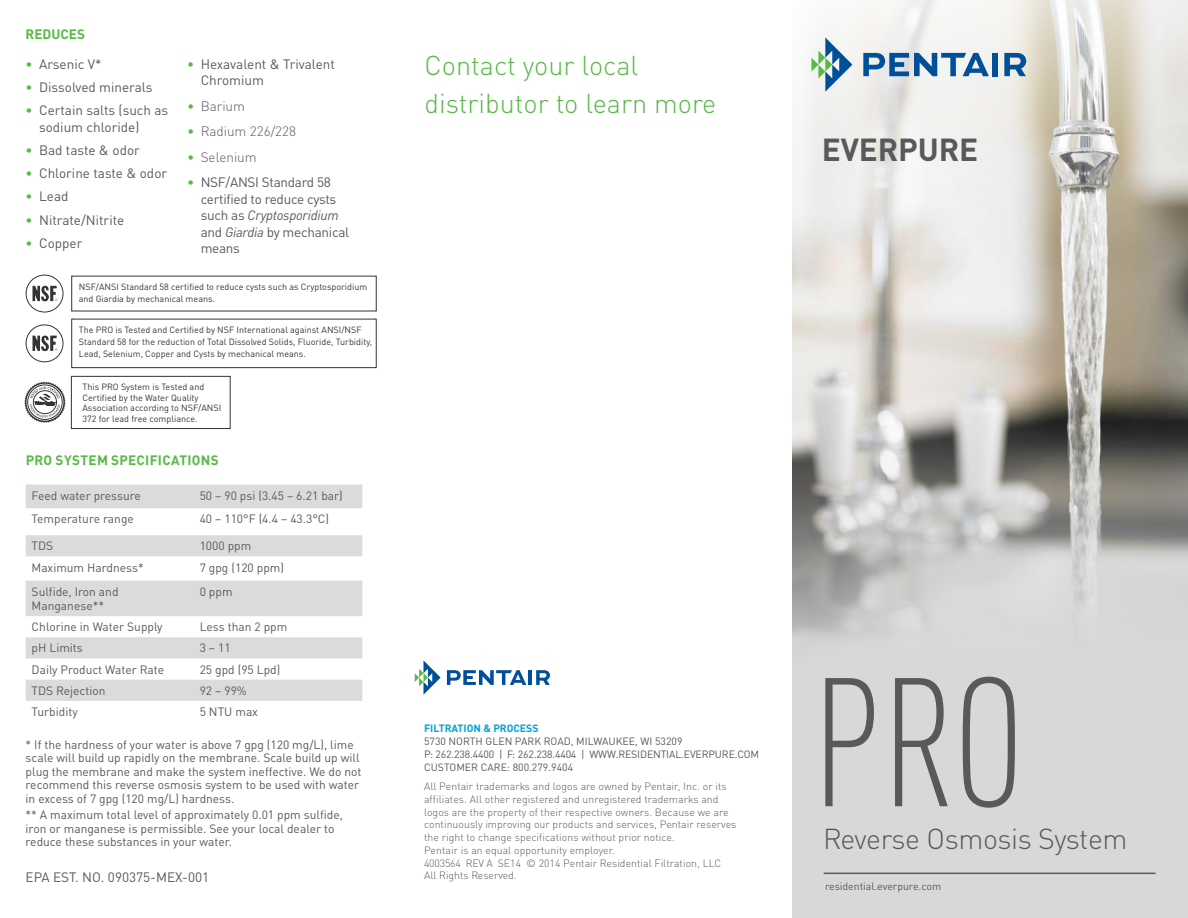
<style>
.page{position:relative;width:1188px;height:918px;background:#fff}
.page>*{position:absolute;margin:0;border:0;box-sizing:border-box;transform-origin:0 0}
.Main_Head{font:300 condensed 180px "DIN Pro";color:#58595b}
.Main_Head-2{font:700 31.5px "DIN Pro";letter-spacing:-.005em;color:#58595b}
.Main_Head-3{font:300 28.5px "DIN Pro";letter-spacing:-.015em;color:#58595b}
.Body{font:300 27px/38.2px "DIN Pro";color:#58b947}
.BODY_COPY{font:13.5px/16.5px "DIN Pro";color:#58595b}
.BODY_COPY-2{font:13.5px/16.5px "DIN Pro";letter-spacing:-.02em;color:#58595b}
.t1{font:300 13.5px "DIN Pro";color:#58595b}
.H2-_HEADING{font:700 13.5px "DIN Pro";letter-spacing:.025em;color:#58b947}
.blue_no_line{font:700 13.5px "DIN Pro";color:#58b947}
.EV_Chart_Footnotes{font:12px/13.5px "DIN Pro";color:#58595b}
.t2{font:300 10.5px/12.8px "DIN Pro";letter-spacing:.005em;color:#58595b}
.Body-2{font:10.5px/12.8px "DIN Pro";color:#58595b}
.t3{font:700 10.5px "DIN Pro";color:#00a3d8}
.t4{font:9px/12px "DIN Pro";color:#000}
.s1{color:#58b947}
.s2{font-style:italic}
</style>
<div class="page">
<img style="left:792px;top:127px;width:396px;height:285px">
<svg style="left:793px;top:0;width:395px;height:337px"></svg>
<svg style="left:415px;top:660px;width:26px;height:35px"></svg>
<svg style="left:447px;top:670px;width:79px;height:15px"></svg>
<hr style="left:529px;top:670px;width:3px;height:15px;background:#004f9a">
<svg style="left:536px;top:670px;width:14px;height:15px"></svg>
<svg style="left:811px;top:37px;width:41px;height:55px"></svg>
<svg style="left:863px;top:53px;width:126px;height:23px"></svg>
<div style="left:993px;top:53px;width:5px;height:23px;background:#004f9a"></div>
<svg style="left:1004px;top:53px;width:22px;height:23px"></svg>
<div style="left:792px;top:671px;width:396px;height:247px;background:#d8d8d8"></div>
<svg style="left:792px;top:412px;width:396px;height:259px;background:#b5b5b3"></svg>
<hr style="left:824px;top:873px;width:332px;height:1px;background:#58595b">
<svg style="left:854px;top:90px;width:75px;height:162px"></svg>
<svg style="left:26px;top:484px;width:336px;height:217px;fill:#dadbdc"></svg>
<div style="left:26px;top:324px;width:37px;height:38px;border:1px solid #000;border-radius:50%"></div>
<svg style="left:33px;top:336px;width:24px;height:15px"></svg>
<div style="left:26px;top:275px;width:37px;height:38px;border:1px solid #000;border-radius:50%"></div>
<svg style="left:33px;top:286px;width:24px;height:16px"></svg>
<div style="left:71px;top:376px;width:160px;height:53px;border:1px solid #000"></div>
<svg style="left:24px;top:381px;width:42px;height:42px"></svg>
<p class="blue_no_line" style="left:26px;top:23px;width:61px">REDUCES</p>
<p class="BODY_COPY" style="left:26px;top:54px;width:77px"><span class="s1">•</span> Arsenic V*</p>
<p class="BODY_COPY" style="left:26px;top:77px;width:128px"><span class="s1">•</span> Dissolved minerals</p>
<p class="BODY_COPY" style="left:39px;top:101px;width:131px;text-indent:-14px"><span class="s1">•</span> Certain salts (such as sodium chloride)</p>
<p class="BODY_COPY" style="left:26px;top:140px;width:116px"><span class="s1">•</span> Bad taste &amp; odor</p>
<p class="BODY_COPY" style="left:26px;top:164px;width:143px"><span class="s1">•</span> Chlorine taste &amp; odor</p>
<p class="BODY_COPY" style="left:26px;top:187px;width:44px"><span class="s1">•</span> Lead</p>
<p class="BODY_COPY" style="left:26px;top:210px;width:100px"><span class="s1">•</span> Nitrate/Nitrite</p>
<p class="BODY_COPY" style="left:26px;top:233px;width:58px"><span class="s1">•</span> Copper</p>
<p class="BODY_COPY" style="left:201px;top:55px;width:136px;text-indent:-13px"><span class="s1">•</span> Hexavalent &amp; Trivalent<br>Chromium</p>
<p class="t1" style="left:187px;top:96px;width:59px"><span class="s1">•</span> Barium</p>
<p class="t1" style="left:187px;top:121px;width:110px"><span class="s1">•</span> Radium 226/228</p>
<p class="t1" style="left:187px;top:147px;width:71px"><span class="s1">•</span> Selenium</p>
<p class="BODY_COPY-2" style="left:201px;top:173px;width:150px;text-indent:-13px"><span class="s1">•</span> NSF/ANSI Standard 58 certified to reduce cysts such as <span class="s2">Cryptosporidium </span>and <span class="s2">Giardia</span> by mechanical means</p>
<p class="t4" style="left:79px;top:280px;width:290px">NSF/ANSI Standard 58 certified to reduce cysts such as Cryptosporidium and Giardia by mechanical means.</p>
<p class="t4" style="left:79px;top:323px;width:295px">The PRO is Tested and Certified by NSF International against ANSI/NSF<br>Standard 58 for the reduction of Total Dissolved Solids, Fluoride, Turbidity,<br>Lead, Selenium, Copper and Cysts by mechanical means.</p>
<p class="t4" style="left:82px;top:380px;width:140px;line-height:10.8px">This PRO System is Tested and<br>Certified by the Water Quality<br>Association according to NSF/ANSI<br>372 for lead free compliance.</p>
<p class="H2-_HEADING" style="left:26px;top:449px;width:195px">PRO SYSTEM SPECIFICATIONS</p>
<p class="EV_Chart_Footnotes" style="left:32px;top:487px;width:111px">Feed water pressure</p>
<p class="EV_Chart_Footnotes" style="left:200px;top:487px;width:145px">50 – 90 psi (3.45 – 6.21 bar)</p>
<p class="EV_Chart_Footnotes" style="left:32px;top:511px;width:104px">Temperature range</p>
<p class="EV_Chart_Footnotes" style="left:200px;top:511px;width:131px">40 – 110°F (4.4 – 43.3°C)</p>
<p class="EV_Chart_Footnotes" style="left:32px;top:538px;width:23px">TDS</p>
<p class="EV_Chart_Footnotes" style="left:200px;top:538px;width:53px">1000 ppm</p>
<p class="EV_Chart_Footnotes" style="left:32px;top:559px;width:114px">Maximum Hardness*</p>
<p class="EV_Chart_Footnotes" style="left:200px;top:559px;width:86px">7 gpg (120 ppm)</p>
<p class="EV_Chart_Footnotes" style="left:32px;top:583px;width:88px">Sulfide, Iron and</p>
<p class="EV_Chart_Footnotes" style="left:32px;top:598px;width:74px">Manganese**</p>
<p class="EV_Chart_Footnotes" style="left:200px;top:583px;width:34px">0 ppm</p>
<p class="EV_Chart_Footnotes" style="left:32px;top:619px;width:133px">Chlorine in Water Supply</p>
<p class="EV_Chart_Footnotes" style="left:200px;top:619px;width:89px">Less than 2 ppm</p>
<p class="EV_Chart_Footnotes" style="left:32px;top:640px;width:53px">pH Limits</p>
<p class="EV_Chart_Footnotes" style="left:200px;top:640px;width:33px">3 – 11</p>
<p class="EV_Chart_Footnotes" style="left:32px;top:661px;width:134px">Daily Product Water Rate</p>
<p class="EV_Chart_Footnotes" style="left:200px;top:661px;width:82px">25 gpd (95 Lpd)</p>
<p class="EV_Chart_Footnotes" style="left:32px;top:683px;width:75px">TDS Rejection</p>
<p class="EV_Chart_Footnotes" style="left:200px;top:683px;width:49px">92 – 99%</p>
<p class="EV_Chart_Footnotes" style="left:32px;top:704px;width:48px">Turbidity</p>
<p class="EV_Chart_Footnotes" style="left:200px;top:704px;width:60px">5 NTU max</p>
<p class="EV_Chart_Footnotes" style="left:26px;top:737px;width:337px">* If the hardness of your water is above 7 gpg (120 mg/L), lime scale will build up rapidly on the membrane. Scale build up will plug the membrane and make the system ineffective. We do not recommend this reverse osmosis system to be used with water in excess of 7 gpg (120 mg/L) hardness.</p>
<p class="EV_Chart_Footnotes" style="left:26px;top:807px;width:319px">** A maximum total level of approximately 0.01 ppm sulfide, iron or manganese is permissible. See your local dealer to reduce these substances in your water.</p>
<p class="BODY_COPY" style="left:26px;top:868px;width:185px">EPA EST. NO. 090375-MEX-001</p>
<p class="Body" style="left:425px;top:44px;width:293px">Contact your local distributor to learn more</p>
<p class="t3" style="left:424px;top:720px;width:116px">FILTRATION &amp; PROCESS</p>
<p class="Body-2" style="left:424px;top:734px;width:260px">5730 NORTH GLEN PARK ROAD, MILWAUKEE, WI 53209</p>
<p class="Body-2" style="left:424px;top:747px;width:337px">P: 262.238.4400 | F: 262.238.4404 | WWW.RESIDENTIAL.EVERPURE.COM<br>CUSTOMER CARE: 800.279.9404</p>
<p class="t2" style="left:424px;top:779px;width:314px">All Pentair trademarks and logos are owned by Pentair, Inc. or its affiliates. All other registered and unregistered trademarks and logos are the property of their respective owners. Because we are continuously improving our products and services, Pentair reserves the right to change specifications without prior notice.</p>
<p class="t2" style="left:424px;top:843px;width:192px">Pentair is an equal opportunity employer.</p>
<p class="t2" style="left:424px;top:855px;width:299px">4003564 REV A SE14 © 2014 Pentair Residential Filtration, LLC<br>All Rights Reserved.</p>
<p class="Main_Head-2" style="left:822px;top:123px;width:158px">EVERPURE</p>
<p class="Main_Head" style="left:812px;top:616px;width:214px">PRO</p>
<p class="Main_Head-3" style="left:823px;top:817px;width:306px">Reverse Osmosis System</p>
<p class="Body-2" style="left:825px;top:878px;width:118px">residential.everpure.com</p>
</div>
